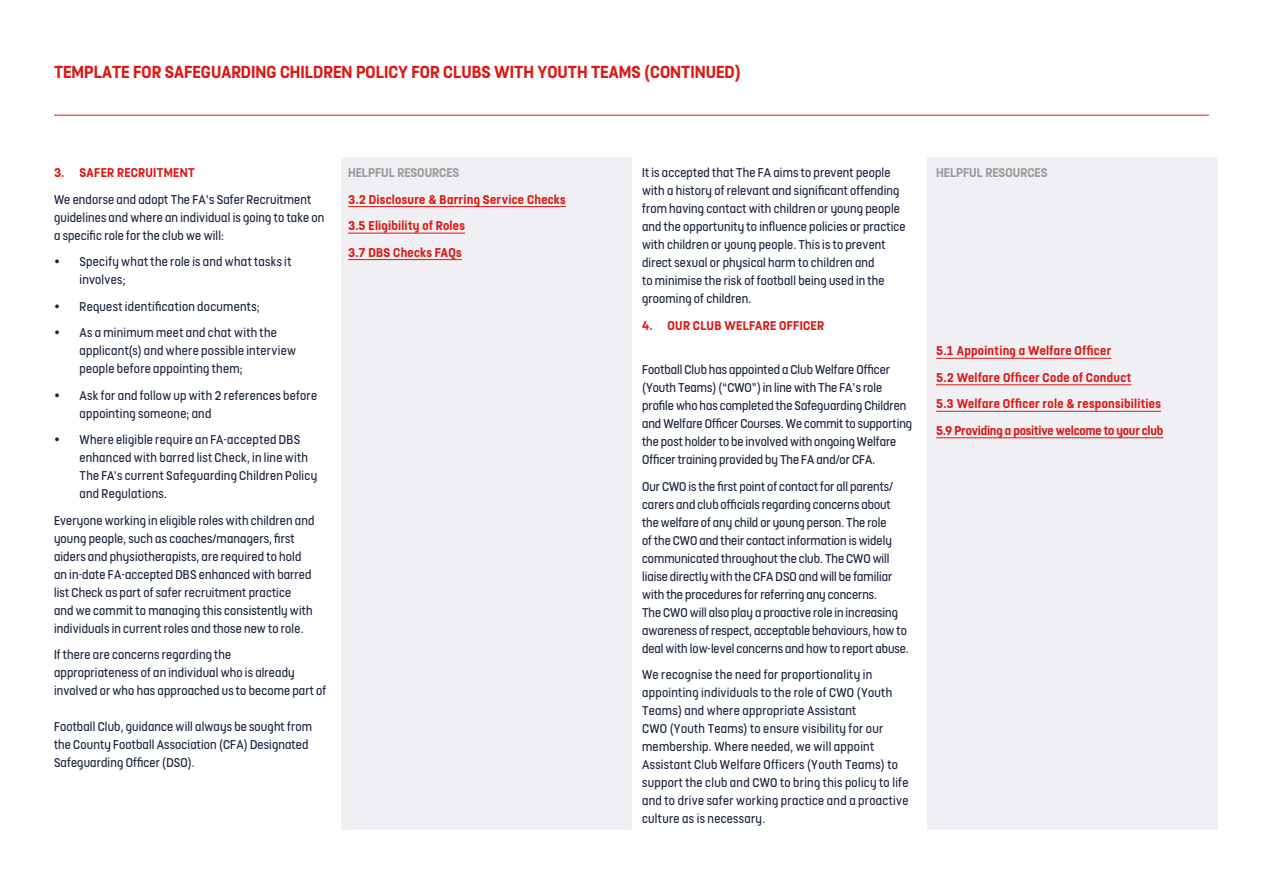
<style>
.page{position:relative;width:1263px;height:893px;background:#fff}
.page>*{position:absolute;margin:0;border:0;box-sizing:border-box;transform-origin:0 0}
.t1{font:700 19.5px "FS Dillon";color:#da1a15}
.t2{font:14.25px/18px "FS Dillon";letter-spacing:.01em;color:#18223e}
.t3{font:700 14.25px/26.5px "FS Dillon";letter-spacing:.015em;color:#da1a15}
.t4{font:700 14.25px "FS Dillon";color:#9d9d9c}
</style>
<div class="page">
<div style="left:341px;top:157px;width:290px;height:673px;background:#f0eff3"></div>
<div style="left:927px;top:157px;width:291px;height:673px;background:#f0eff3"></div>
<hr style="left:54px;top:115px;width:1155px;height:1px;background:#da1a15">
<hr style="left:348px;top:206px;width:218px;height:1px;background:#da1a15">
<hr style="left:348px;top:233px;width:117px;height:1px;background:#da1a15">
<hr style="left:348px;top:259px;width:114px;height:1px;background:#da1a15">
<hr style="left:936px;top:358px;width:175px;height:1px;background:#da1a15">
<hr style="left:936px;top:384px;width:195px;height:1px;background:#da1a15">
<hr style="left:936px;top:411px;width:225px;height:1px;background:#da1a15">
<hr style="left:936px;top:437px;width:227px;height:1px;background:#da1a15">
<h1 class="t1" style="left:54px;top:57px;width:688px">TEMPLATE FOR SAFEGUARDING CHILDREN POLICY FOR CLUBS WITH YOUTH TEAMS (CONTINUED)</h1>
<p class="t3" style="left:54px;top:158px;width:142px">3. SAFER RECRUITMENT</p>
<p class="t2" style="left:54px;top:189px;width:272px">We endorse and adopt The FA’s Safer Recruitment guidelines and where an individual is going to take on a specific role for the club we will:</p>
<p class="t2" style="left:80px;top:252px;width:214px;text-indent:-26px">• Specify what the role is and what tasks it involves;</p>
<p class="t2" style="left:54px;top:296px;width:207px">• Request identification documents;</p>
<p class="t2" style="left:80px;top:323px;width:218px;text-indent:-26px">• As a minimum meet and chat with the applicant(s) and where possible interview people before appointing them;</p>
<p class="t2" style="left:80px;top:385px;width:239px;text-indent:-26px">• Ask for and follow up with 2 references before appointing someone; and</p>
<p class="t2" style="left:80px;top:430px;width:239px;text-indent:-26px">• Where eligible require an FA-accepted DBS enhanced with barred list Check, in line with The FA’s current Safeguarding Children Policy and Regulations.</p>
<p class="t2" style="left:54px;top:510px;width:262px">Everyone working in eligible roles with children and young people, such as coaches/managers, first aiders and physiotherapists, are required to hold an in-date FA-accepted DBS enhanced with barred list Check as part of safer recruitment practice<br>and we commit to managing this consistently with individuals in current roles and those new to role.</p>
<p class="t2" style="left:54px;top:645px;width:274px">If there are concerns regarding the<br>appropriateness of an individual who is already involved or who has approached us to become part of</p>
<p class="t2" style="left:54px;top:717px;width:259px">Football Club, guidance will always be sought from the County Football Association (CFA) Designated<br>Safeguarding Officer (DSO).</p>
<p class="t4" style="left:348px;top:162px;width:113px">HELPFUL RESOURCES</p>
<p class="t3" style="left:348px;top:185px;width:219px">3.2 Disclosure &amp; Barring Service Checks<br>3.5 Eligibility of Roles<br>3.7 DBS Checks FAQs</p>
<p class="t2" style="left:642px;top:163px;width:265px">It is accepted that The FA aims to prevent people with a history of relevant and significant offending from having contact with children or young people and the opportunity to influence policies or practice with children or young people. This is to prevent direct sexual or physical harm to children and<br>to minimise the risk of football being used in the grooming of children.</p>
<p class="t3" style="left:642px;top:311px;width:183px">4. OUR CLUB WELFARE OFFICER</p>
<p class="t2" style="left:642px;top:360px;width:272px">Football Club has appointed a Club Welfare Officer (Youth Teams) (“CWO”) in line with The FA’s role profile who has completed the Safeguarding Children and Welfare Officer Courses. We commit to supporting the post holder to be involved with ongoing Welfare Officer training provided by The FA and/or CFA.</p>
<p class="t2" style="left:642px;top:476px;width:268px">Our CWO is the first point of contact for all parents/ carers and club officials regarding concerns about the welfare of any child or young person. The role<br>of the CWO and their contact information is widely communicated throughout the club. The CWO will liaise directly with the CFA DSO and will be familiar with the procedures for referring any concerns.<br>The CWO will also play a proactive role in increasing awareness of respect, acceptable behaviours, how to deal with low-level concerns and how to report abuse.</p>
<p class="t2" style="left:642px;top:665px;width:268px">We recognise the need for proportionality in appointing individuals to the role of CWO (Youth Teams) and where appropriate Assistant<br>CWO (Youth Teams) to ensure visibility for our membership. Where needed, we will appoint Assistant Club Welfare Officers (Youth Teams) to support the club and CWO to bring this policy to life and to drive safer working practice and a proactive culture as is necessary.</p>
<p class="t4" style="left:936px;top:162px;width:113px">HELPFUL RESOURCES</p>
<p class="t3" style="left:936px;top:336px;width:229px">5.1 Appointing a Welfare Officer<br>5.2 Welfare Officer Code of Conduct<br>5.3 Welfare Officer role &amp; responsibilities 5.9 Providing a positive welcome to your club</p>
</div>
